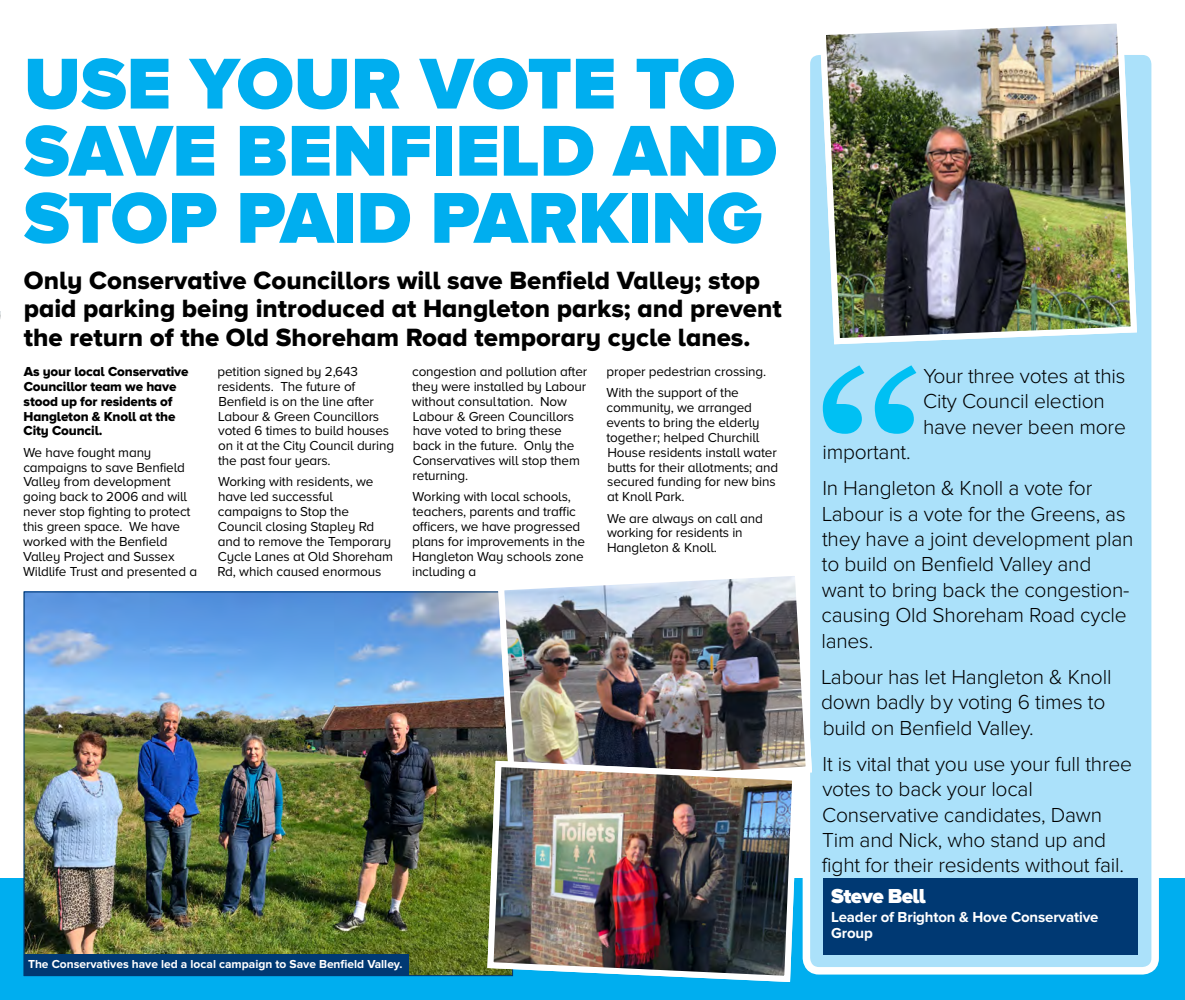
<style>
.page{position:relative;width:1185px;height:1000px;background:#fff}
.page>*{position:absolute;margin:0;border:0;box-sizing:border-box;transform-origin:0 0}
.t1{font:900 74.55px/67.1px "Proxima Nova A";color:#00aeef}
.t2{font:25.95px/28.8px "Proxima Nova A Extrabld";color:#000}
.t3{font:300 21px/25.3px "Proxima Nova";letter-spacing:-.01em;color:#000}
.t4{font:900 21px "Proxima Nova A";letter-spacing:-.03em;color:#fff}
.t5{font:700 15px/16.5px "Proxima Nova";letter-spacing:-.01em;color:#fff}
.t6{font:13.5px/14.9px "Proxima Nova A";letter-spacing:-.01em;color:#000}
.t7{font:13.5px/14.9px "Proxima Nova A Extrabld";letter-spacing:-.01em;color:#000}
.t8{font:700 12px "Proxima Nova";color:#fff}
</style>
<div class="page">
<div style="left:0;top:877px;width:1185px;height:122px;background:#00aeef"></div>
<div style="left:806px;top:51px;width:349px;height:919px;background:#abe1fa;border-radius:13px"></div>
<div style="left:802px;top:47px;width:357px;height:927px;border:7px solid #fff;border-radius:13px"></div>
<svg style="left:823px;top:365px;width:93px;height:68px"></svg>
<img style="left:26px;top:593px;width:469px;height:380px">
<div style="left:24px;top:954px;width:385px;height:21px;background:#003973"></div>
<div style="left:823px;top:877px;width:314px;height:77px;background:#003973"></div>
<img style="left:816px;top:23px;width:324px;height:322px">
<img style="left:495px;top:566px;width:317px;height:224px">
<img style="left:484px;top:757px;width:317px;height:225px">
<h1 class="t1" style="left:24px;top:48px;width:755px">USE YOUR VOTE TO<br>SAVE BENFIELD AND<br>STOP PAID PARKING</h1>
<h2 class="t2" style="left:24px;top:265px;width:759px">Only Conservative Councillors will save Benfield Valley; stop paid parking being introduced at Hangleton parks; and prevent the return of the Old Shoreham Road temporary cycle lanes.</h2>
<p class="t7" style="left:23px;top:363px;width:167px">As your local Conservative<br>Councillor team we have stood up for residents of<br>Hangleton &amp; Knoll at the<br>City Council.</p>
<p class="t6" style="left:23px;top:444px;width:176px">We have fought many campaigns to save Benfield<br>Valley from development going back to 2006 and will never stop fighting to protect this green space. We have worked with the Benfield<br>Valley Project and Sussex<br>Wildlife Trust and presented a</p>
<p class="t6" style="left:217px;top:364px;width:178px">petition signed by 2,643 residents. The future of<br>Benfield is on the line after<br>Labour &amp; Green Councillors voted 6 times to build houses on it at the City Council during the past four years.</p>
<p class="t6" style="left:218px;top:474px;width:177px">Working with residents, we have led successful campaigns to Stop the<br>Council closing Stapley Rd and to remove the Temporary<br>Cycle Lanes at Old Shoreham<br>Rd, which caused enormous</p>
<p class="t6" style="left:412px;top:364px;width:177px">congestion and pollution after they were installed by Labour without consultation. Now<br>Labour &amp; Green Councillors have voted to bring these back in the future. Only the<br>Conservatives will stop them returning.</p>
<p class="t6" style="left:412px;top:489px;width:175px">Working with local schools, teachers, parents and traffic officers, we have progressed plans for improvements in the<br>Hangleton Way schools zone including a</p>
<p class="t6" style="left:606px;top:360px;width:161px;line-height:21.1px">proper pedestrian crossing.<br>With the support of the</p>
<p class="t6" style="left:606px;top:400px;width:173px">community, we arranged events to bring the elderly together; helped Churchill<br>House residents install water butts for their allotments; and secured funding for new bins at Knoll Park.</p>
<p class="t6" style="left:607px;top:510px;width:157px">We are always on call and working for residents in<br>Hangleton &amp; Knoll.</p>
<p class="t8" style="left:28px;top:957px;width:376px">The Conservatives have led a local campaign to Save Benfield Valley.</p>
<h3 class="t3" style="left:923px;top:364px;width:204px">Your three votes at this<br>City Council election have never been more</h3>
<h3 class="t3" style="left:822px;top:435px;width:271px;line-height:36px">important.<br>In Hangleton &amp; Knoll a vote for</h3>
<h3 class="t3" style="left:821px;top:501px;width:313px">Labour is a vote for the Greens, as they have a joint development plan to build on Benfield Valley and want to bring back the congestion&shy;causing Old Shoreham Road cycle lanes.</h3>
<h3 class="t3" style="left:821px;top:664px;width:292px">Labour has let Hangleton &amp; Knoll down badly by voting 6 times to build on Benfield Valley.</h3>
<h3 class="t3" style="left:822px;top:751px;width:312px">It is vital that you use your full three votes to back your local<br>Conservative candidates, Dawn<br>Tim and Nick, who stand up and fight for their residents without fail.</h3>
<h3 class="t4" style="left:831px;top:883px;width:96px">Steve Bell</h3>
<p class="t5" style="left:831px;top:908px;width:269px">Leader of Brighton &amp; Hove Conservative<br>Group</p>
</div>
